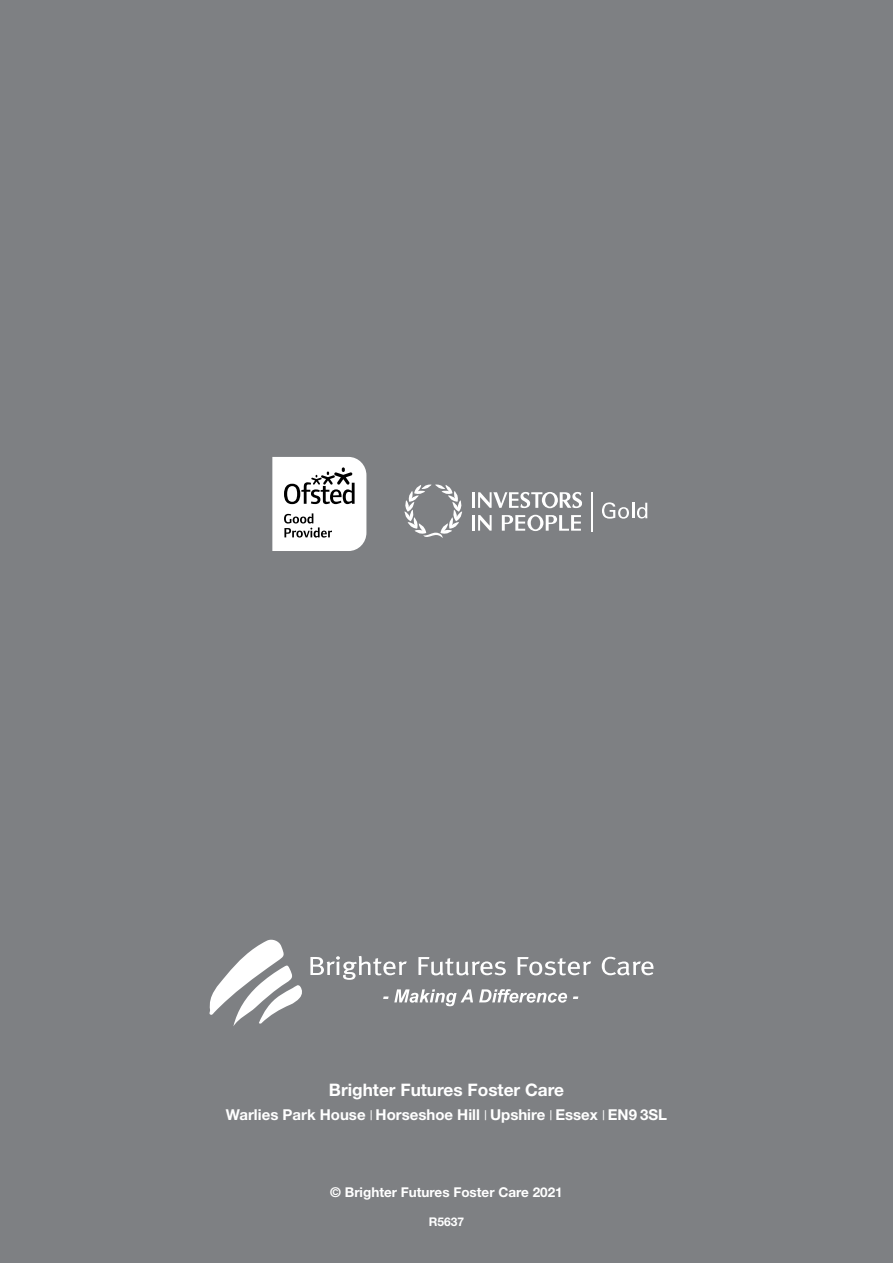
<style>
.page{position:relative;width:893px;height:1263px;background:#7e8083}
.page>*{position:absolute;margin:0;border:0;box-sizing:border-box;transform-origin:0 0}
.t1{font:700 17.25px "Helvetica Neue LT Std";color:#fff}
.t2{font:700 15px "Helvetica Neue LT Std";color:#fff}
.t3{font:700 13.5px "Helvetica Neue LT Std";color:#fff}
.t4{font:700 12px "Helvetica Neue LT Std";color:#fff}
.s1{font-weight:400;font-stretch:condensed;font-size:13.5px}
</style>
<div class="page">
<svg style="left:209px;top:940px;width:93px;height:86px"></svg>
<svg style="left:383px;top:989px;width:90px;height:17px"></svg>
<svg style="left:479px;top:989px;width:88px;height:14px"></svg>
<svg style="left:573px;top:996px;width:5px;height:3px"></svg>
<svg style="left:310px;top:956px;width:97px;height:24px"></svg>
<svg style="left:418px;top:957px;width:88px;height:18px"></svg>
<svg style="left:518px;top:957px;width:73px;height:18px"></svg>
<svg style="left:602px;top:957px;width:51px;height:18px"></svg>
<svg style="left:272px;top:457px;width:94px;height:94px;background:#ddd"></svg>
<hr style="left:472px;top:515px;width:3px;height:16px;background:#fff">
<svg style="left:478px;top:515px;width:14px;height:16px"></svg>
<svg style="left:502px;top:515px;width:79px;height:16px"></svg>
<hr style="left:472px;top:492px;width:3px;height:16px;background:#fff">
<svg style="left:478px;top:492px;width:104px;height:16px"></svg>
<svg style="left:405px;top:484px;width:57px;height:54px"></svg>
<svg style="left:602px;top:502px;width:45px;height:17px"></svg>
<hr style="left:592px;top:492px;width:1px;height:39px;background:#fff">
<p class="t1" style="left:329px;top:1079px;width:237px">Brighter Futures Foster Care</p>
<p class="t2" style="left:226px;top:1105px;width:443px">Warlies Park House <span class="s1">|</span> Horseshoe Hill <span class="s1">|</span> Upshire <span class="s1">|</span> Essex <span class="s1">|</span> EN9 3SL</p>
<p class="t3" style="left:330px;top:1184px;width:234px">© Brighter Futures Foster Care 2021</p>
<p class="t4" style="left:429px;top:1214px;width:37px">R5637</p>
</div>
